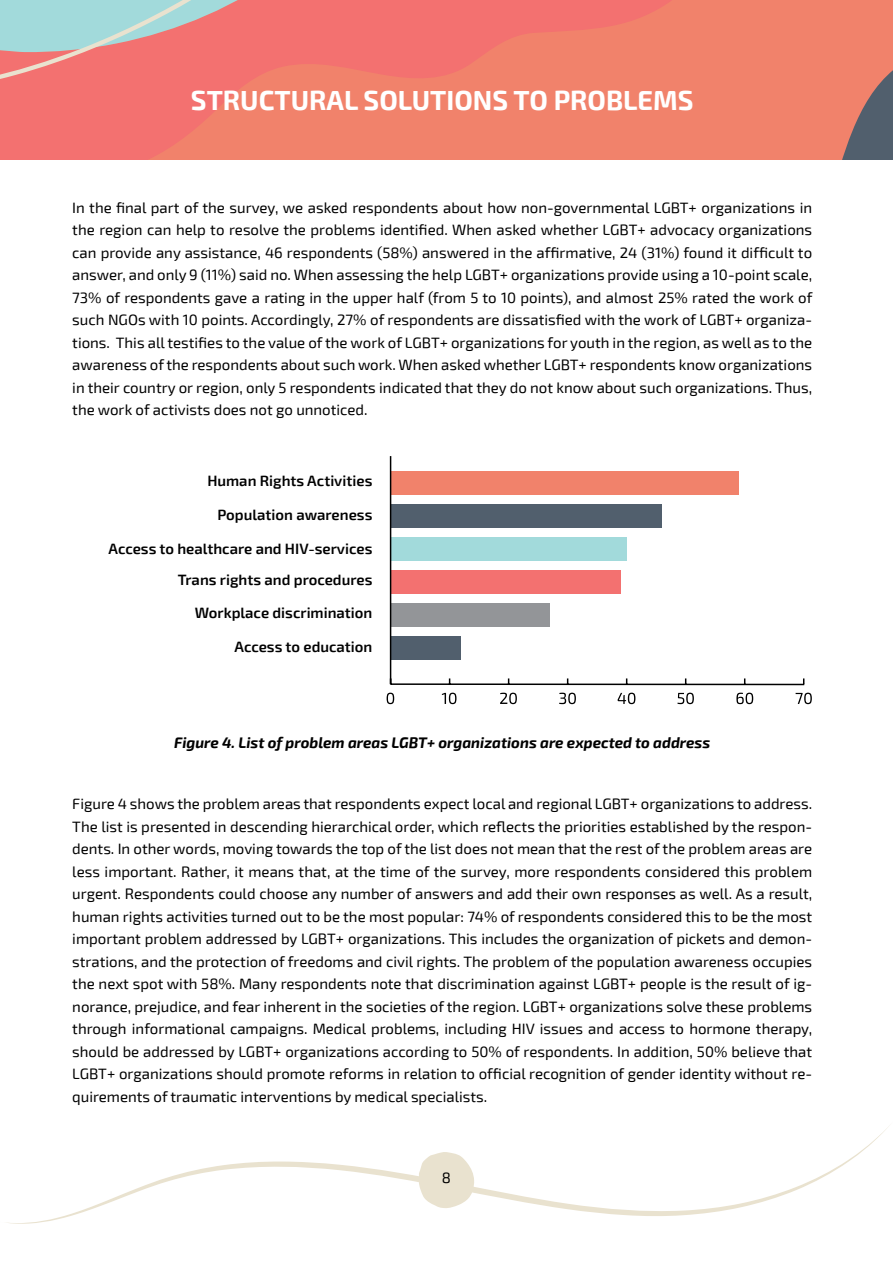
<style>
.page{position:relative;width:893px;height:1263px;background:#fff}
.page>*{position:absolute;margin:0;border:0;box-sizing:border-box;transform-origin:0 0}
.t1{font:700 27px "Exo 2";color:#fff}
.t2{font:15px/22.5px "Exo 2";color:#000;text-align:justify}
.t3{font:600 15px/31.2px "Exo 2";color:#000;text-align:right}
.t4{font:italic 700 15px "Exo 2";color:#000}
</style>
<div class="page">
<div style="left:0;top:0;width:893px;height:160px;background:#f1826b"></div>
<svg style="left:842px;top:70px;width:51px;height:90px;fill:#515f6d"></svg>
<svg style="left:0;top:0;width:672px;height:160px"></svg>
<svg style="left:0;top:0;width:308px;height:83px;background:#d89796"></svg>
<div style="left:390px;top:637px;width:71px;height:23px;background:#515f6d"></div>
<div style="left:390px;top:604px;width:160px;height:23px;background:#939598"></div>
<div style="left:390px;top:571px;width:231px;height:23px;background:#f37170"></div>
<div style="left:390px;top:538px;width:237px;height:23px;background:#a2dadb"></div>
<div style="left:390px;top:504px;width:272px;height:24px;background:#515f6d"></div>
<div style="left:390px;top:471px;width:349px;height:24px;background:#f1826b"></div>
<svg style="left:387px;top:693px;width:7px;height:11px"></svg>
<svg style="left:442px;top:693px;width:14px;height:11px"></svg>
<svg style="left:500px;top:693px;width:17px;height:11px"></svg>
<svg style="left:559px;top:693px;width:17px;height:11px"></svg>
<svg style="left:617px;top:693px;width:18px;height:11px"></svg>
<svg style="left:677px;top:693px;width:17px;height:11px"></svg>
<svg style="left:736px;top:693px;width:17px;height:11px"></svg>
<svg style="left:796px;top:693px;width:16px;height:11px"></svg>
<hr style="left:391px;top:683px;width:413px;height:2px;background:#000">
<hr style="left:390px;top:456px;width:1px;height:228px;background:#000">
<svg style="left:7px;top:1126px;width:882px;height:98px"></svg>
<svg style="left:419px;top:1151px;width:55px;height:57px"></svg>
<h1 class="t1" style="left:191px;top:85px;width:504px">STRUCTURAL SOLUTIONS TO PROBLEMS</h1>
<p class="t2" style="left:72px;top:197px;width:742px">In the final part of the survey, we asked respondents about how non-governmental LGBT+ organizations in the region can help to resolve the problems identified. When asked whether LGBT+ advocacy organizations can provide any assistance, 46 respondents (58%) answered in the affirmative, 24 (31%) found it difficult to answer, and only 9 (11%) said no. When assessing the help LGBT+ organizations provide using a 10-point scale, 73% of respondents gave a rating in the upper half (from 5 to 10 points), and almost 25% rated the work of such NGOs with 10 points. Accordingly, 27% of respondents are dissatisfied with the work of LGBT+ organiza&shy;tions. This all testifies to the value of the work of LGBT+ organizations for youth in the region, as well as to the awareness of the respondents about such work. When asked whether LGBT+ respondents know organizations in their country or region, only 5 respondents indicated that they do not know about such organizations. Thus, the work of activists does not go unnoticed.</p>
<p class="t3" style="left:207px;top:466px;width:167px">Human Rights Activities</p>
<p class="t3" style="left:217px;top:499px;width:157px">Population awareness</p>
<p class="t3" style="left:108px;top:533px;width:265px">Access to healthcare and HIV-services<br>Trans rights and procedures</p>
<p class="t3" style="left:195px;top:598px;width:179px">Workplace discrimination</p>
<p class="t3" style="left:235px;top:631px;width:139px">Access to education</p>
<p class="t4" style="left:174px;top:734px;width:538px">Figure 4. List of problem areas LGBT+ organizations are expected to address</p>
<p class="t2" style="left:72px;top:793px;width:741px">Figure 4 shows the problem areas that respondents expect local and regional LGBT+ organizations to address.<br>The list is presented in descending hierarchical order, which reflects the priorities established by the respon&shy;dents. In other words, moving towards the top of the list does not mean that the rest of the problem areas are less important. Rather, it means that, at the time of the survey, more respondents considered this problem urgent. Respondents could choose any number of answers and add their own responses as well. As a result, human rights activities turned out to be the most popular: 74% of respondents considered this to be the most important problem addressed by LGBT+ organizations. This includes the organization of pickets and demon&shy;strations, and the protection of freedoms and civil rights. The problem of the population awareness occupies the next spot with 58%. Many respondents note that discrimination against LGBT+ people is the result of ig&shy;norance, prejudice, and fear inherent in the societies of the region. LGBT+ organizations solve these problems through informational campaigns. Medical problems, including HIV issues and access to hormone therapy, should be addressed by LGBT+ organizations according to 50% of respondents. In addition, 50% believe that LGBT+ organizations should promote reforms in relation to official recognition of gender identity without re&shy;quirements of traumatic interventions by medical specialists.</p>
<p class="t2" style="left:442px;top:1167px;width:11px">8</p>
</div>
